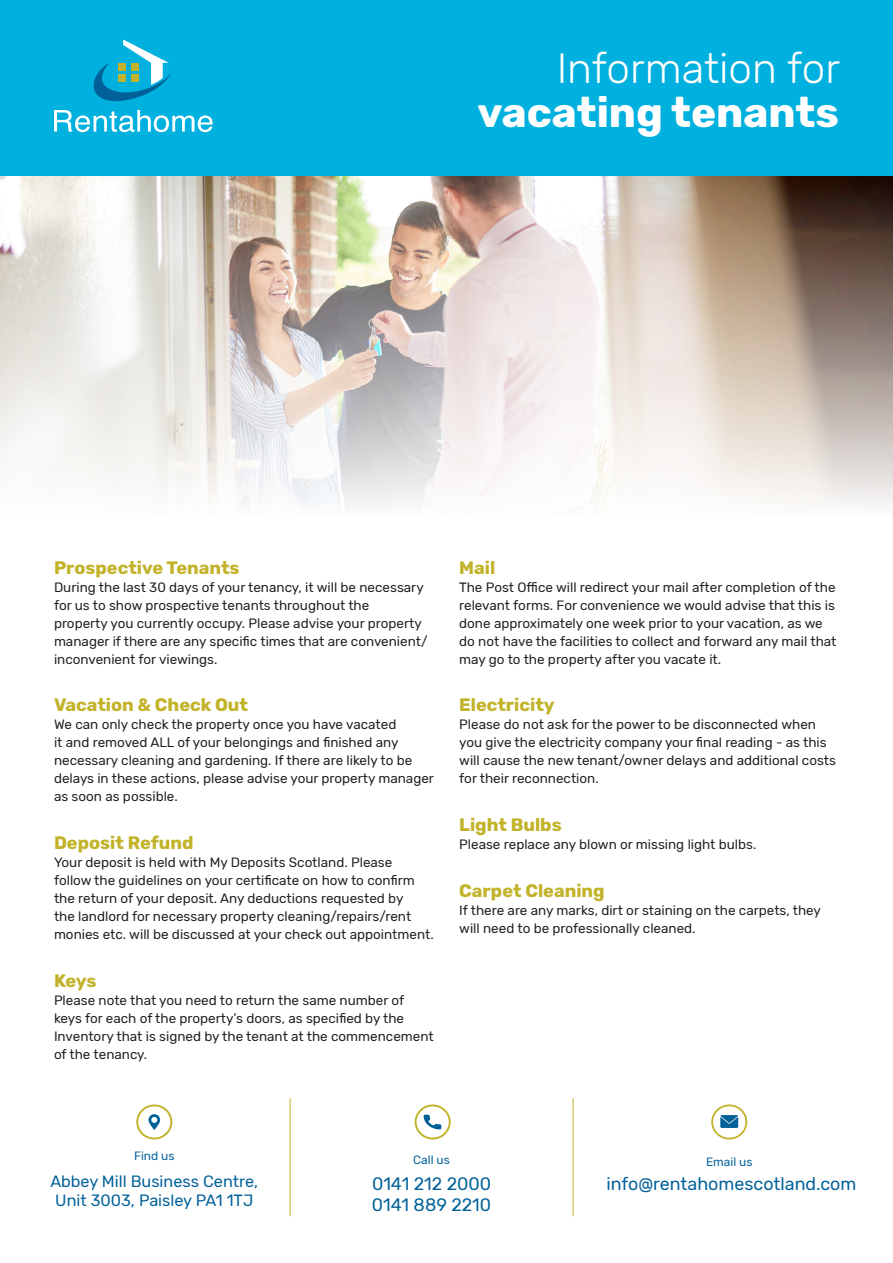
<style>
.page{position:relative;width:893px;height:1263px;background:#fff}
.page>*{position:absolute;margin:0;border:0;box-sizing:border-box;transform-origin:0 0}
.t1{font:700 42.15px/43.8px "Rubik";color:#fff;text-align:right}
.t2{font:700 18px "Rubik";color:#c2b32b}
.t3{font:17.85px/21.3px "Rubik";color:#006199}
.t4{font:16.35px/19.5px "Rubik";color:#006199;text-align:center}
.t5{font:13.5px/18px "Rubik";color:#231f20}
.t6{font:12px "Rubik";color:#006199}
.s1{font-weight:300}
</style>
<div class="page">
<div style="left:0;top:0;width:893px;height:176px;background:#00b0de"></div>
<svg style="left:54px;top:40px;width:159px;height:92px"></svg>
<img style="left:0;top:176px;width:893px;height:329px">
<div style="left:415px;top:1104px;width:36px;height:35px;border:2px solid #c2b32b;border-radius:50%"></div>
<svg style="left:424px;top:1115px;width:17px;height:14px"></svg>
<div style="left:711px;top:1104px;width:36px;height:35px;border:2px solid #c2b32b;border-radius:50%"></div>
<svg style="left:720px;top:1115px;width:18px;height:13px"></svg>
<div style="left:136px;top:1104px;width:36px;height:35px;border:2px solid #c2b32b;border-radius:50%"></div>
<svg style="left:149px;top:1114px;width:11px;height:16px"></svg>
<hr style="left:290px;top:1098px;width:1px;height:118px;background:#c2b32b">
<hr style="left:573px;top:1098px;width:1px;height:118px;background:#c2b32b">
<p class="t1" style="left:478px;top:48px;width:364px"><span class="s1">Information for </span>vacating tenants</p>
<p class="t2" style="left:54px;top:557px;width:187px">Prospective Tenants</p>
<p class="t5" style="left:54px;top:578px;width:375px">During the last 30 days of your tenancy, it will be necessary for us to show prospective tenants throughout the<br>property you currently occupy. Please advise your property manager if there are any specific times that are convenient/ inconvenient for viewings.</p>
<p class="t2" style="left:54px;top:695px;width:196px">Vacation &amp; Check Out</p>
<p class="t5" style="left:54px;top:716px;width:382px">We can only check the property once you have vacated<br>it and removed ALL of your belongings and finished any necessary cleaning and gardening. If there are likely to be delays in these actions, please advise your property manager as soon as possible.</p>
<p class="t2" style="left:54px;top:832px;width:141px">Deposit Refund</p>
<p class="t5" style="left:54px;top:854px;width:381px">Your deposit is held with My Deposits Scotland. Please<br>follow the guidelines on your certificate on how to confirm the return of your deposit. Any deductions requested by<br>the landlord for necessary property cleaning/repairs/rent monies etc. will be discussed at your check out appointment.</p>
<p class="t2" style="left:54px;top:970px;width:44px">Keys</p>
<p class="t5" style="left:54px;top:992px;width:381px">Please note that you need to return the same number of keys for each of the property’s doors, as specified by the Inventory that is signed by the tenant at the commencement of the tenancy.</p>
<p class="t2" style="left:459px;top:557px;width:38px">Mail</p>
<p class="t5" style="left:459px;top:578px;width:379px">The Post Office will redirect your mail after completion of the relevant forms. For convenience we would advise that this is done approximately one week prior to your vacation, as we do not have the facilities to collect and forward any mail that may go to the property after you vacate it.</p>
<p class="t2" style="left:459px;top:695px;width:97px">Electricity</p>
<p class="t5" style="left:459px;top:716px;width:378px">Please do not ask for the power to be disconnected when you give the electricity company your final reading - as this will cause the new tenant/owner delays and additional costs for their reconnection.</p>
<p class="t2" style="left:459px;top:814px;width:104px">Light Bulbs</p>
<p class="t5" style="left:459px;top:836px;width:299px">Please replace any blown or missing light bulbs.</p>
<p class="t2" style="left:459px;top:880px;width:147px">Carpet Cleaning</p>
<p class="t5" style="left:459px;top:902px;width:363px">If there are any marks, dirt or staining on the carpets, they will need to be professionally cleaned.</p>
<p class="t6" style="left:134px;top:1149px;width:42px">Find us</p>
<p class="t6" style="left:413px;top:1153px;width:38px">Call us</p>
<p class="t6" style="left:706px;top:1155px;width:48px">Email us</p>
<p class="t4" style="left:50px;top:1172px;width:209px">Abbey Mill Business Centre,<br>Unit 3003, Paisley PA1 1TJ</p>
<p class="t3" style="left:606px;top:1174px;width:251px">info@rentahomescotland.com</p>
<p class="t3" style="left:372px;top:1173px;width:121px">0141 212 2000<br>0141 889 2210</p>
</div>
